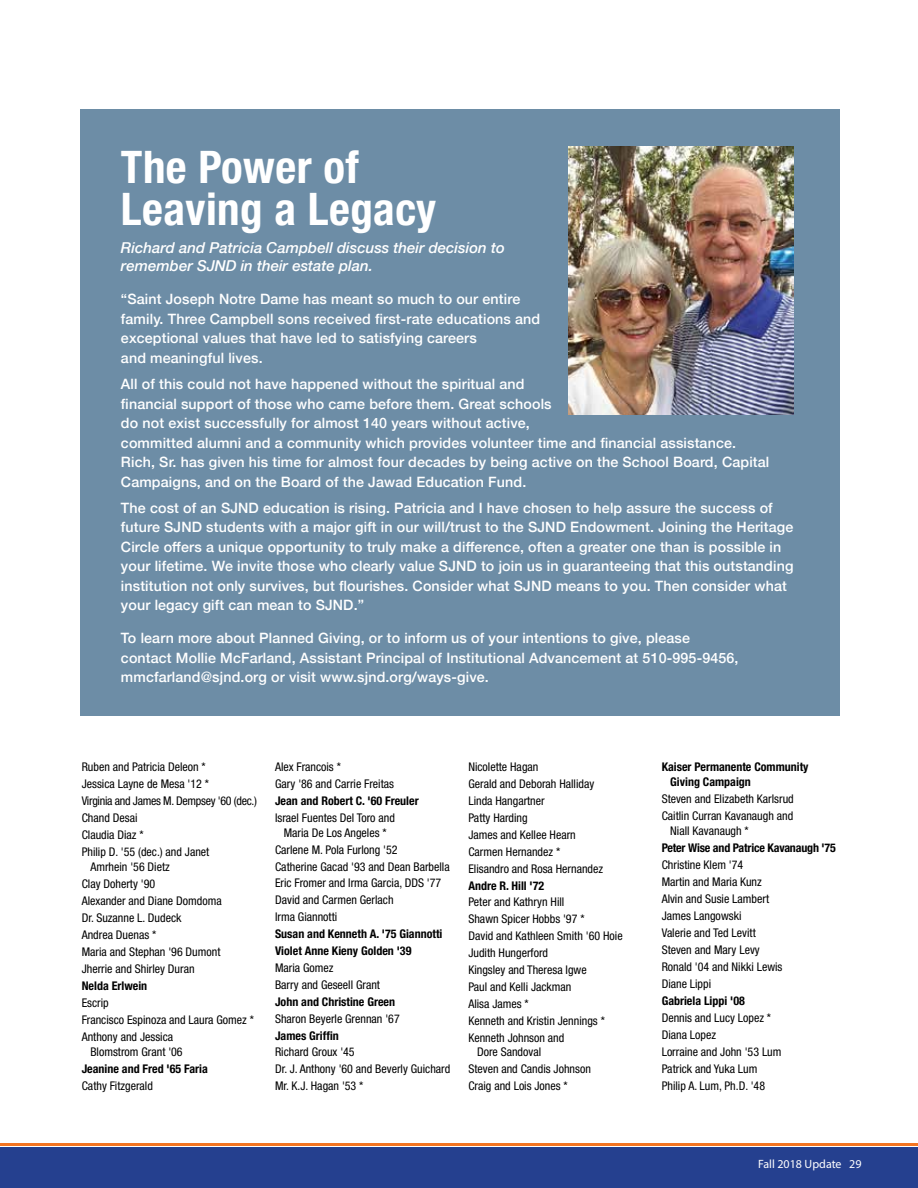
<style>
.page{position:relative;width:918px;height:1188px;background:#fff}
.page>*{position:absolute;margin:0;border:0;box-sizing:border-box;transform-origin:0 0}
.t1{font:700 condensed 45px/42px "Helvetica Neue LT Std";letter-spacing:.01em;color:#fff}
.t2{font:italic 500 15px/18px "Helvetica Neue";color:#fff}
.t3{font:500 14.25px/19.5px "Helvetica Neue";letter-spacing:.01em;color:#fff}
.t4{font:condensed 12px/17px "Helvetica Neue LT Std";color:#000}
.t5{font:700 condensed 12px/17px "Helvetica Neue LT Std";color:#000}
.t6{font:12px "Myriad Pro";color:#fff}
</style>
<div class="page">
<div style="left:0;top:1148px;width:918px;height:40px;background:#25408f"></div>
<hr style="left:0;top:1143px;width:918px;height:3px;background:#f47521">
<div style="left:80px;top:109px;width:759px;height:607px;background:#6d8da6"></div>
<img style="left:569px;top:146px;width:225px;height:268px">
<h1 class="t1" style="left:121px;top:146px;width:317px">The Power of<br>Leaving a Legacy</h1>
<p class="t2" style="left:121px;top:238px;width:385px">Richard and Patricia Campbell discuss their decision to remember SJND in their estate plan.</p>
<p class="t3" style="left:121px;top:288px;width:421px">“Saint Joseph Notre Dame has meant so much to our entire family. Three Campbell sons received first-rate educations and exceptional values that have led to satisfying careers<br>and meaningful lives.</p>
<p class="t3" style="left:121px;top:373px;width:650px">All of this could not have happened without the spiritual and<br>financial support of those who came before them. Great schools<br>do not exist successfully for almost 140 years without active,<br>committed alumni and a community which provides volunteer time and financial assistance.<br>Rich, Sr. has given his time for almost four decades by being active on the School Board, Capital Campaigns, and on the Board of the Jawad Education Fund.</p>
<p class="t3" style="left:121px;top:497px;width:674px">The cost of an SJND education is rising. Patricia and I have chosen to help assure the success of future SJND students with a major gift in our will/trust to the SJND Endowment. Joining the Heritage Circle offers a unique opportunity to truly make a difference, often a greater one than is possible in your lifetime. We invite those who clearly value SJND to join us in guaranteeing that this outstanding institution not only survives, but flourishes. Consider what SJND means to you. Then consider what your legacy gift can mean to SJND.”</p>
<p class="t3" style="left:121px;top:627px;width:619px">To learn more about Planned Giving, or to inform us of your intentions to give, please contact Mollie McFarland, Assistant Principal of Institutional Advancement at 510-995-9456, mmcfarland@sjnd.org or visit www.sjnd.org/ways-give.</p>
<p class="t4" style="left:82px;top:759px;width:177px">Ruben and Patricia Deleon *<br>Jessica Layne de Mesa '12 *<br>Virginia and James M. Dempsey '60 (dec.)<br>Chand Desai<br>Claudia Diaz *<br>Philip D. '55 (dec.) and Janet</p>
<p class="t4" style="left:82px;top:858px;width:141px;text-indent:9px">Amrhein '56 Dietz<br>Clay Doherty '90<br>Alexander and Diane Domdoma<br>Dr. Suzanne L. Dudeck<br>Andrea Duenas *<br>Maria and Stephan '96 Dumont<br>Jherrie and Shirley Duran</p>
<p class="t5" style="left:82px;top:977px;width:67px">Nelda Erlwein</p>
<p class="t4" style="left:82px;top:995px;width:174px">Escrip<br>Francisco Espinoza and Laura Gomez *<br>Anthony and Jessica</p>
<p class="t4" style="left:90px;top:1043px;width:94px">Blomstrom Grant '06</p>
<p class="t5" style="left:82px;top:1060px;width:128px">Jeanine and Fred '65 Faria</p>
<p class="t4" style="left:82px;top:1078px;width:73px">Cathy Fitzgerald</p>
<p class="t4" style="left:275px;top:759px;width:120px">Alex Francois *<br>Gary '86 and Carrie Freitas</p>
<p class="t5" style="left:275px;top:792px;width:145px">Jean and Robert C. '60 Freuler</p>
<p class="t4" style="left:275px;top:810px;width:121px;line-height:14.7px;text-align:center">Israel Fuentes Del Toro and<br>Maria De Los Angeles *</p>
<p class="t4" style="left:275px;top:841px;width:176px">Carlene M. Pola Furlong '52<br>Catherine Gacad '93 and Dean Barbella<br>Eric Fromer and Irma Garcia, DDS '77<br>David and Carmen Gerlach<br>Irma Giannotti</p>
<p class="t5" style="left:275px;top:925px;width:169px">Susan and Kenneth A. '75 Giannotti<br>Violet Anne Kieny Golden '39</p>
<p class="t4" style="left:275px;top:959px;width:107px">Maria Gomez<br>Barry and Geseell Grant</p>
<p class="t5" style="left:275px;top:993px;width:122px">John and Christine Green</p>
<p class="t4" style="left:275px;top:1010px;width:126px">Sharon Beyerle Grennan '67</p>
<p class="t5" style="left:275px;top:1027px;width:65px">James Griffin</p>
<p class="t4" style="left:275px;top:1044px;width:177px">Richard Groux '45<br>Dr. J. Anthony '60 and Beverly Guichard<br>Mr. K.J. Hagan '53 *</p>
<p class="t4" style="left:468px;top:758px;width:136px">Nicolette Hagan<br>Gerald and Deborah Halliday<br>Linda Hangartner<br>Patty Harding<br>James and Kellee Hearn<br>Carmen Hernandez *<br>Elisandro and Rosa Hernandez</p>
<p class="t5" style="left:468px;top:877px;width:77px">Andre R. Hill '72</p>
<p class="t4" style="left:468px;top:894px;width:156px">Peter and Kathryn Hill<br>Shawn Spicer Hobbs '97 *<br>David and Kathleen Smith '60 Hoie<br>Judith Hungerford<br>Kingsley and Theresa Igwe<br>Paul and Kelli Jackman<br>Alisa James *<br>Kenneth and Kristin Jennings *<br>Kenneth Johnson and</p>
<p class="t4" style="left:468px;top:1044px;width:124px;text-indent:9px">Dore Sandoval<br>Steven and Candis Johnson<br>Craig and Lois Jones *</p>
<p class="t5" style="left:670px;top:759px;width:140px;line-height:14.9px;text-indent:-9px">Kaiser Permanente Community<br>Giving Campaign</p>
<p class="t4" style="left:662px;top:790px;width:134px">Steven and Elizabeth Karlsrud<br>Caitlin Curran Kavanaugh and</p>
<p class="t4" style="left:670px;top:822px;width:80px">Niall Kavanaugh *</p>
<p class="t5" style="left:662px;top:839px;width:176px">Peter Wise and Patrice Kavanaugh '75</p>
<p class="t4" style="left:662px;top:856px;width:122px">Christine Klem '74<br>Martin and Maria Kunz<br>Alvin and Susie Lambert<br>James Langowski<br>Valerie and Ted Levitt<br>Steven and Mary Levy<br>Ronald '04 and Nikki Lewis<br>Diane Lippi</p>
<p class="t5" style="left:662px;top:992px;width:85px">Gabriela Lippi '08</p>
<p class="t4" style="left:662px;top:1009px;width:121px">Dennis and Lucy Lopez *<br>Diana Lopez<br>Lorraine and John '53 Lum<br>Patrick and Yuka Lum<br>Philip A. Lum, Ph.D. '48</p>
<p class="t6" style="left:758px;top:1157px;width:105px">Fall 2018 Update 29</p>
</div>
